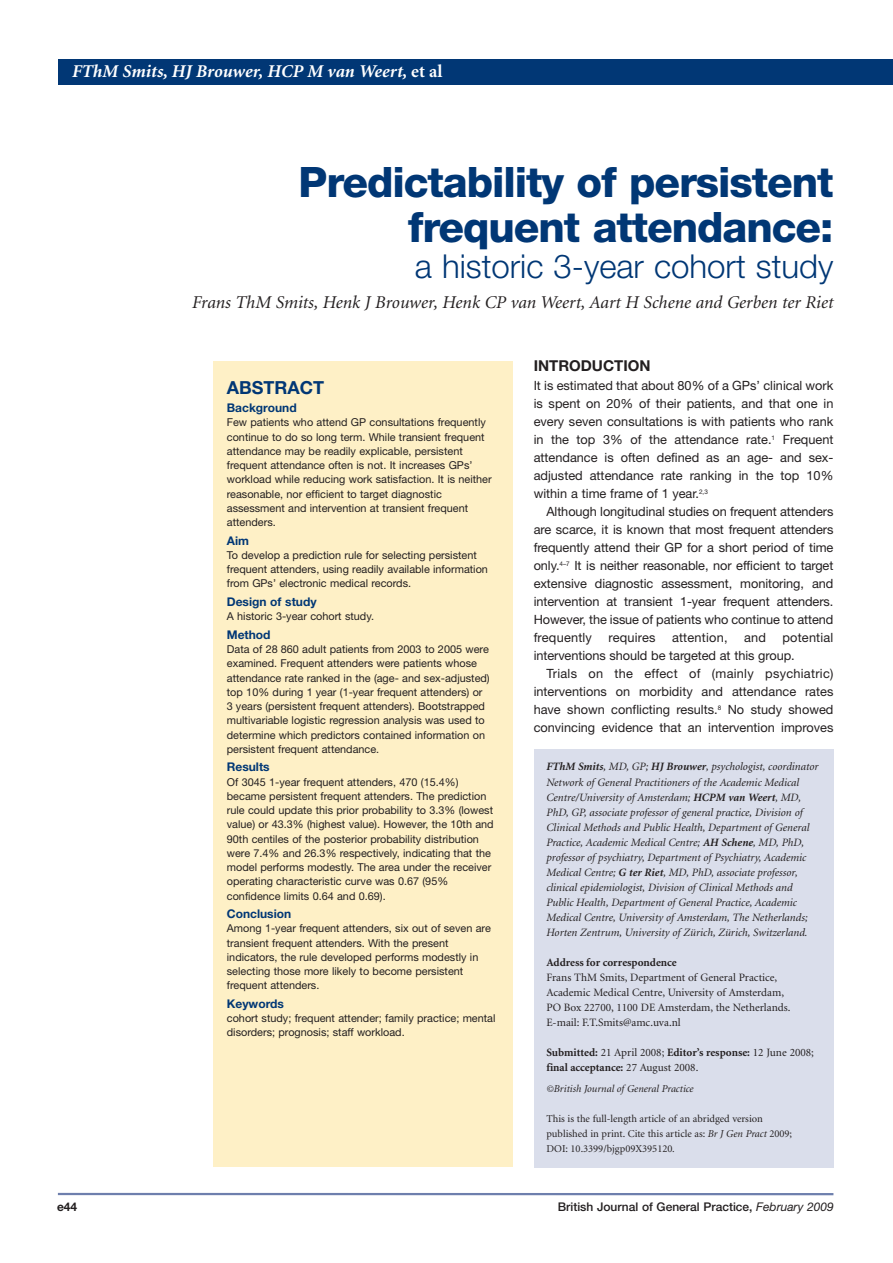
<style>
.page{position:relative;width:893px;height:1263px;background:#fff}
.page>*{position:absolute;margin:0;border:0;box-sizing:border-box;transform-origin:0 0}
.t1{font:800 42px/45px "Helvetica Neue";letter-spacing:-.025em;color:#013775;text-align:right}
.t2{font:300 33px "Helvetica Neue";color:#013775}
.t3{font:italic 18px "Minion";color:#231f20}
.t4{font:italic 700 18px "Minion";color:#fff}
.t5{font:700 18px "Helvetica Neue";color:#013775}
.t6{font:700 15px "Helvetica Neue";color:#231f20}
.t7{font:12.75px/18px "Helvetica Neue";color:#231f20;text-align:justify}
.t8{font:700 12px "Helvetica Neue";color:#013775}
.t9{font:500 12px "Helvetica Neue";color:#231f20}
.t10{font:700 12px "Helvetica Neue";color:#231f20}
.t11{font:italic 11.25px/15px "Minion";color:#231f20}
.t12{font:11.25px/15px "Minion";color:#231f20}
.t13{font:700 11.25px/15px "Minion";color:#231f20}
.t14{font:10.8px/14.2px "Helvetica Neue";color:#231f20}
.t15{font:10.5px/15px "Minion";color:#231f20}
.t16{font:italic 10.5px "Minion";color:#231f20}
.s1{font-style:normal}
.s2{font-weight:700}
.s3{font-weight:400}
.s4{font-style:italic}
.s5{font-weight:400;font-style:italic}
</style>
<div class="page">
<div style="left:213px;top:361px;width:299px;height:806px;background:#fef0c6"></div>
<div style="left:534px;top:749px;width:299px;height:418px;background:#dadeeb"></div>
<hr style="left:58px;top:1193px;width:775px;height:2px;background:#6e7fad">
<div style="left:61px;top:60px;width:832px;height:25px;background:#013775"></div>
<h3 class="t4" style="left:72px;top:64px;width:372px">FThM Smits, HJ Brouwer, HCP M van Weert, <span class="s1">et al</span></h3>
<h1 class="t1" style="left:299px;top:163px;width:536px">Predictability of persistent frequent attendance:</h1>
<h2 class="t2" style="left:415px;top:254px;width:420px">a historic 3-year cohort study</h2>
<h3 class="t3" style="left:192px;top:296px;width:643px">Frans ThM Smits, Henk J Brouwer, Henk CP van Weert, Aart H Schene and Gerben ter Riet</h3>
<h3 class="t5" style="left:227px;top:381px;width:99px">ABSTRACT</h3>
<p class="t8" style="left:227px;top:404px;width:71px">Background</p>
<p class="t14" style="left:227px;top:417px;width:266px">Few patients who attend GP consultations frequently continue to do so long term. While transient frequent attendance may be readily explicable, persistent frequent attendance often is not. It increases GPs’ workload while reducing work satisfaction. It is neither reasonable, nor efficient to target diagnostic assessment and intervention at transient frequent attenders.</p>
<p class="t8" style="left:227px;top:536px;width:24px">Aim</p>
<p class="t14" style="left:227px;top:549px;width:263px">To develop a prediction rule for selecting persistent frequent attenders, using readily available information from GPs’ electronic medical records.</p>
<p class="t8" style="left:227px;top:597px;width:91px">Design of study</p>
<p class="t14" style="left:227px;top:610px;width:149px">A historic 3-year cohort study.</p>
<p class="t8" style="left:227px;top:630px;width:45px">Method</p>
<p class="t14" style="left:227px;top:643px;width:264px">Data of 28 860 adult patients from 2003 to 2005 were examined. Frequent attenders were patients whose attendance rate ranked in the (age- and sex-adjusted) top 10% during 1 year (1-year frequent attenders) or 3 years (persistent frequent attenders). Bootstrapped multivariable logistic regression analysis was used to determine which predictors contained information on persistent frequent attendance.</p>
<p class="t8" style="left:227px;top:763px;width:44px">Results</p>
<p class="t14" style="left:227px;top:776px;width:268px">Of 3045 1-year frequent attenders, 470 (15.4%) became persistent frequent attenders. The prediction rule could update this prior probability to 3.3% (lowest value) or 43.3% (highest value). However, the 10th and 90th centiles of the posterior probability distribution were 7.4% and 26.3% respectively, indicating that the model performs modestly. The area under the receiver operating characteristic curve was 0.67 (95% confidence limits 0.64 and 0.69).</p>
<p class="t8" style="left:227px;top:909px;width:66px">Conclusion</p>
<p class="t14" style="left:227px;top:922px;width:266px">Among 1-year frequent attenders, six out of seven are transient frequent attenders. With the present indicators, the rule developed performs modestly in selecting those more likely to become persistent frequent attenders.</p>
<p class="t8" style="left:227px;top:999px;width:59px">Keywords</p>
<p class="t14" style="left:227px;top:1012px;width:270px">cohort study; frequent attender; family practice; mental disorders; prognosis; staff workload.</p>
<h3 class="t6" style="left:534px;top:360px;width:118px">INTRODUCTION</h3>
<p class="t7" style="left:534px;top:378px;width:301px">It is estimated that about 80% of a GPs’ clinical work is spent on 20% of their patients, and that one in every seven consultations is with patients who rank in the top 3% of the attendance rate.<sup>1</sup> Frequent attendance is often defined as an age- and sex&shy;adjusted attendance rate ranking in the top 10% within a time frame of 1 year.<sup>2,3</sup></p>
<p class="t7" style="left:534px;top:504px;width:301px;text-indent:13px">Although longitudinal studies on frequent attenders are scarce, it is known that most frequent attenders frequently attend their GP for a short period of time only.<sup>4–7</sup> It is neither reasonable, nor efficient to target extensive diagnostic assessment, monitoring, and intervention at transient 1-year frequent attenders.<br>However, the issue of patients who continue to attend frequently</p>
<p class="t7" style="left:534px;top:630px;width:301px;text-indent:249px">potential interventions should be targeted at this group.</p>
<p class="t7" style="left:534px;top:666px;width:301px;text-indent:13px">Trials on the effect of (mainly psychiatric) interventions on morbidity and attendance rates have shown conflicting results.<sup>8</sup> No study showed convincing evidence that an intervention improves</p>
<p class="t11" style="left:546px;top:760px;width:274px"><span class="s2">FThM Smits</span>, MD, GP; <span class="s2">HJ Brouwer</span>, psychologist, coordinator Network of General Practitioners of the Academic Medical Centre/University of Amsterdam; <span class="s2">HCPM van Weert</span>, MD, PhD, GP, associate professor of general practice, Division of Clinical Methods and Public Health, Department of General Practice, Academic Medical Centre; <span class="s2">AH Schene</span>, MD, PhD, professor of psychiatry, Department of Psychiatry, Academic Medical Centre; <span class="s2">G ter Riet</span>, MD, PhD, associate professor, clinical epidemiologist, Division of Clinical Methods and Public Health, Department of General Practice, Academic Medical Centre, University of Amsterdam, The Netherlands; Horten Zentrum, University of Zürich, Zürich, Switzerland.</p>
<p class="t13" style="left:546px;top:955px;width:132px">Address for correspondence</p>
<p class="t12" style="left:546px;top:970px;width:245px">Frans ThM Smits, Department of General Practice, Academic Medical Centre, University of Amsterdam, PO Box 22700, 1100 DE Amsterdam, the Netherlands.<br>E-mail: F.T.Smits@amc.uva.nl</p>
<p class="t13" style="left:546px;top:1045px;width:269px">Submitted: <span class="s3">21 April 2008;</span> Editor’s response: <span class="s3">12 June 2008; </span>final acceptance: <span class="s3">27 August 2008.</span></p>
<p class="t16" style="left:546px;top:1084px;width:149px">©British Journal of General Practice</p>
<p class="t15" style="left:546px;top:1111px;width:247px">This is the full-length article of an abridged version published in print. Cite this article as: <span class="s4">Br J Gen Pract</span> 2009;<br>DOI: 10.3399/bjgp09X395120<span class="s4">.</span></p>
<p class="t7" style="left:608px;top:630px;width:49px">requires</p>
<p class="t7" style="left:672px;top:630px;width:57px">attention,</p>
<p class="t7" style="left:744px;top:630px;width:23px">and</p>
<p class="t10" style="left:57px;top:1202px;width:22px">e44</p>
<p class="t9" style="left:558px;top:1202px;width:278px">British Journal of General Practice, <span class="s5">February 2009</span></p>
</div>
